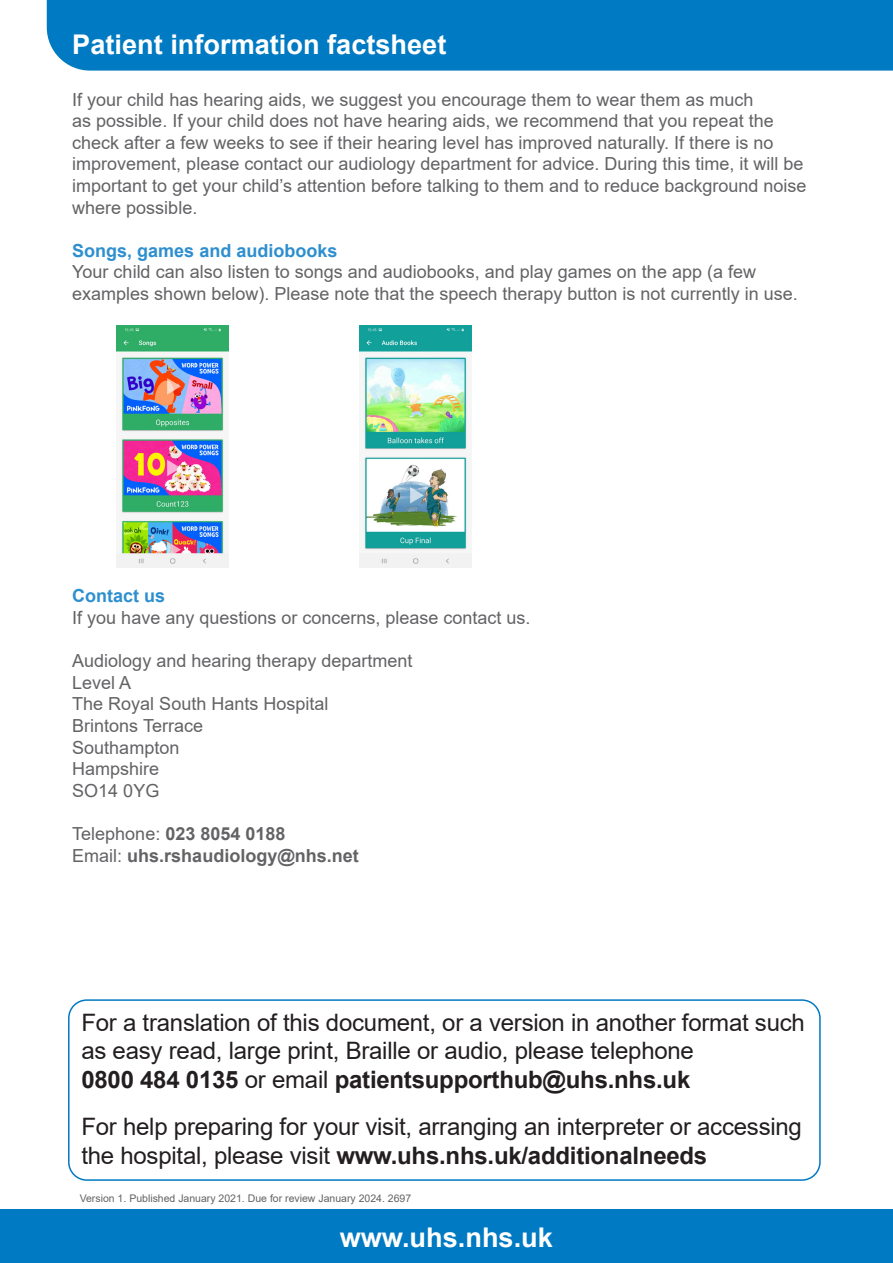
<style>
.page{position:relative;width:893px;height:1263px;background:#fff}
.page>*{position:absolute;margin:0;border:0;box-sizing:border-box;transform-origin:0 0}
.t1{font:700 27.15px "Arial";color:#fff}
.t2{font:24px/28.8px "Arial";letter-spacing:-.01em;color:#231f20}
.Paragraph{font:18px/21.6px "Arial";color:#636366}
.Paragraph-2{font:700 18px "Arial";color:#636366}
.Subhead{font:700 18px "Arial";color:#2e8fce}
.t3{font:10.5px "Arial";color:#636366}
.s1{font-weight:400}
.s2{font-weight:700}
</style>
<div class="page">
<div style="left:0;top:1209px;width:893px;height:54px;background:#007ac2"></div>
<div style="left:46px;top:0;width:847px;height:71px;background:#007ac2"></div>
<div style="left:68px;top:999px;width:753px;height:182px;border:2px solid #0079c2;border-radius:18px"></div>
<img style="left:116px;top:325px;width:112px;height:243px">
<img style="left:360px;top:325px;width:112px;height:243px">
<p class="t1" style="left:72px;top:25px;width:376px">Patient information factsheet</p>
<p class="Paragraph" style="left:72px;top:88px;width:736px">If your child has hearing aids, we suggest you encourage them to wear them as much<br>as possible. If your child does not have hearing aids, we recommend that you repeat the check after a few weeks to see if their hearing level has improved naturally. If there is no improvement, please contact our audiology department for advice. During this time, it will be important to get your child’s attention before talking to them and to reduce background noise where possible.</p>
<p class="Subhead" style="left:72px;top:238px;width:267px">Songs, games and audiobooks</p>
<p class="Paragraph" style="left:72px;top:261px;width:727px">Your child can also listen to songs and audiobooks, and play games on the app (a few examples shown below). Please note that the speech therapy button is not currently in use.</p>
<p class="Subhead" style="left:72px;top:583px;width:95px">Contact us</p>
<p class="Paragraph" style="left:72px;top:607px;width:460px">If you have any questions or concerns, please contact us.</p>
<p class="Paragraph" style="left:72px;top:650px;width:342px">Audiology and hearing therapy department</p>
<p class="Paragraph" style="left:72px;top:672px;width:61px">Level A</p>
<p class="Paragraph" style="left:72px;top:693px;width:258px">The Royal South Hants Hospital</p>
<p class="Paragraph" style="left:72px;top:715px;width:132px">Brintons Terrace</p>
<p class="Paragraph" style="left:72px;top:736px;width:109px">Southampton</p>
<p class="Paragraph" style="left:72px;top:758px;width:89px">Hampshire</p>
<p class="Paragraph" style="left:72px;top:780px;width:89px">SO14 0YG</p>
<p class="Paragraph-2" style="left:72px;top:821px;width:215px"><span class="s1">Telephone:</span> 023 8054 0188</p>
<p class="Paragraph-2" style="left:72px;top:843px;width:288px"><span class="s1">Email:</span> uhs.rshaudiology@nhs.net</p>
<p class="t2" style="left:81px;top:1008px;width:725px">For a translation of this document, or a version in another format such as easy read, large print, Braille or audio, please telephone<br><span class="s2">0800 484 0135</span> or email <span class="s2">patientsupporthub@uhs.nhs.uk</span></p>
<p class="t2" style="left:81px;top:1112px;width:722px">For help preparing for your visit, arranging an interpreter or accessing the hospital, please visit <span class="s2">www.uhs.nhs.uk/additionalneeds</span></p>
<p class="t3" style="left:80px;top:1190px;width:333px">Version 1. Published January 2021. Due for review January 2024. 2697</p>
<p class="t1" style="left:340px;top:1218px;width:215px">www.uhs.nhs.uk</p>
</div>
